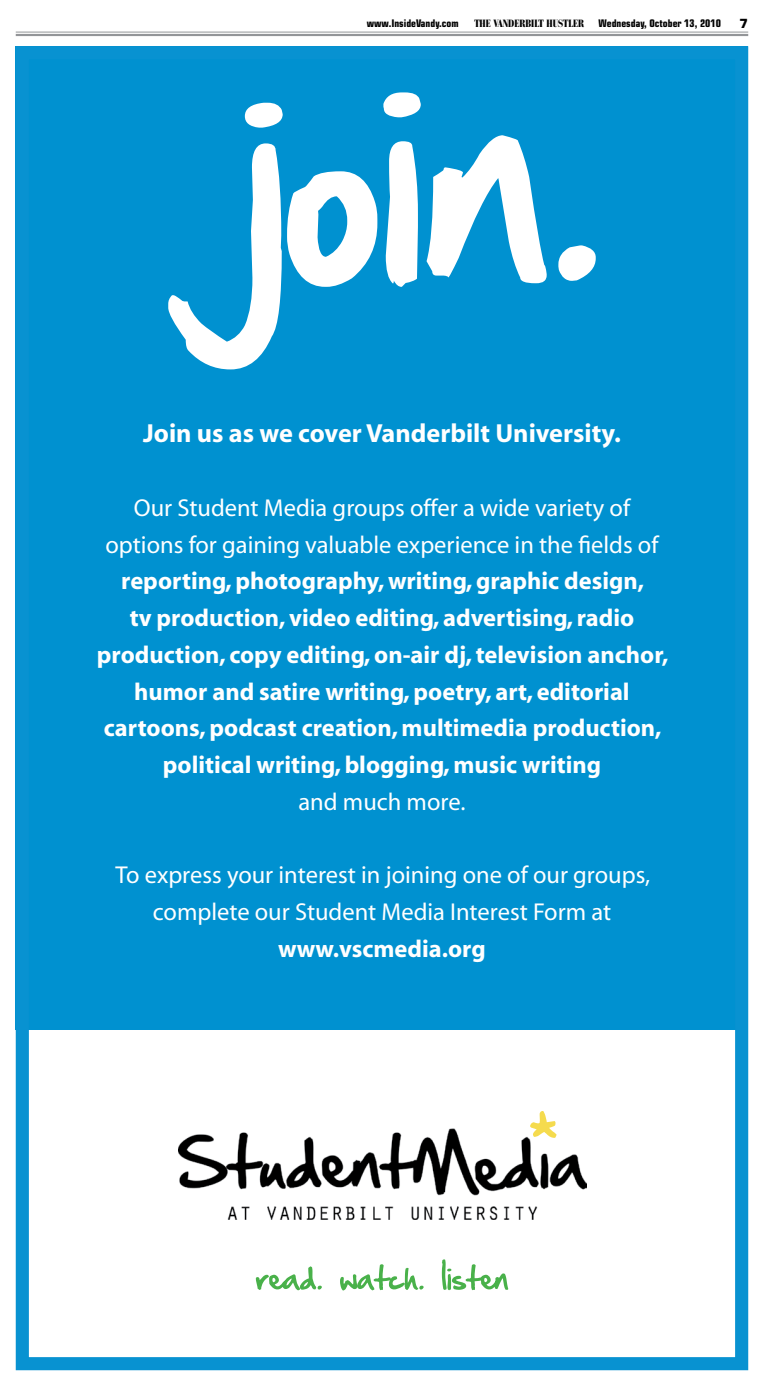
<style>
.page{position:relative;width:764px;height:1386px;background:#fff}
.page>*{position:absolute;margin:0;border:0;box-sizing:border-box;transform-origin:0 0}
.t1{font:700 26.25px "Myriad";color:#fff}
.t2{font:700 24.5px/36.8px "Myriad";color:#fff;text-align:center}
.t3{font:24.5px/36.8px "Myriad";color:#fff;text-align:center}
.t4{font:700 12.25px "Eurostile LT Std";color:#000}
.t5{font:700 condensed 10.5px "Eurostile LT Std";color:#000}
.t6{font:900 condensed 10.5px "Bauer Bodoni Std";color:#000}
.s1{font-weight:400}
.s2{font-weight:700}
</style>
<div class="page">
<hr style="left:16px;top:32px;width:732px;height:1px;background:#939598">
<hr style="left:16px;top:34px;width:732px;height:2px;background:#939598">
<img style="left:178px;top:1128px;width:408px;height:91px">
<div style="left:530px;top:1110px;width:29px;height:29px;background:#fff"></div>
<svg style="left:256px;top:1259px;width:252px;height:31px"></svg>
<div style="left:16px;top:46px;width:732px;height:984px;background:#0091d0"></div>
<svg style="left:168px;top:92px;width:427px;height:277px"></svg>
<svg style="left:530px;top:1111px;width:26px;height:27px"></svg>
<div style="left:16px;top:46px;width:732px;height:1324px;border:13px solid #0892d1"></div>
<p class="t5" style="left:367px;top:17px;width:93px">www.InsideVandy.com</p>
<p class="t6" style="left:474px;top:17px;width:111px">THE VANDERBILT HUSTLER</p>
<p class="t5" style="left:598px;top:17px;width:124px">Wednesday, October 13, 2010</p>
<p class="t4" style="left:739px;top:16px;width:10px">7</p>
<p class="t1" style="left:143px;top:420px;width:479px">Join us as we cover Vanderbilt University.</p>
<p class="t2" style="left:97px;top:490px;width:573px"><span class="s1">Our Student Media groups offer a wide variety of options for gaining valuable experience in the fields of </span>reporting, photography, writing, graphic design,<br>tv production, video editing, advertising, radio production, copy editing, on-air dj, television anchor, humor and satire writing, poetry, art, editorial cartoons, podcast creation, multimedia production, political writing, blogging, music writing<br><span class="s1">and much more.</span></p>
<p class="t3" style="left:115px;top:858px;width:536px">To express your interest in joining one of our groups, complete our Student Media Interest Form at <span class="s2">www.vscmedia.org</span></p>
</div>
